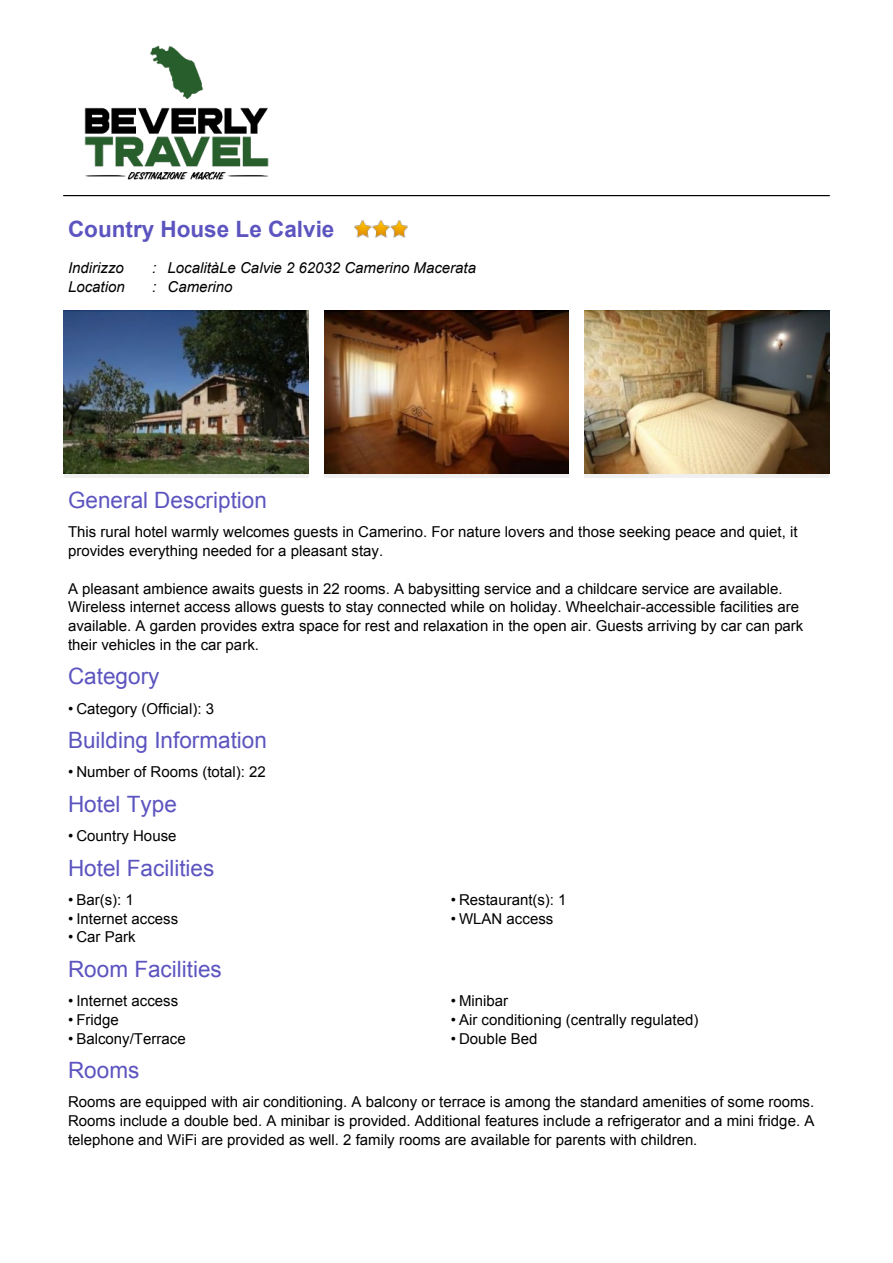
<style>
.page{position:relative;width:893px;height:1263px;background:#fff}
.page>*{position:absolute;margin:0;border:0;box-sizing:border-box;transform-origin:0 0}
.t1{font:22.5px "Arial";color:#5c54bf}
.t2{font:700 22.5px "Arial";color:#5c54bf}
.t3{font:15px/18.8px "Arial";color:#000}
.t4{font:italic 15px "Arial";color:#000}
</style>
<div class="page">
<div style="left:584px;top:311px;width:245px;height:167px;background:#f0f0f0"></div>
<div style="left:324px;top:311px;width:245px;height:167px;background:#f0f0f0"></div>
<div style="left:64px;top:311px;width:245px;height:167px;background:#f0f0f0"></div>
<hr style="left:64px;top:195px;width:765px;height:1px;background:#000">
<img style="left:354px;top:220px;width:54px;height:17px">
<img style="left:64px;top:311px;width:245px;height:163px">
<img style="left:324px;top:311px;width:245px;height:163px">
<img style="left:584px;top:311px;width:245px;height:163px">
<img style="left:84px;top:46px;width:185px;height:134px">
<h1 class="t2" style="left:68px;top:220px;width:268px">Country House Le Calvie</h1>
<p class="t4" style="left:68px;top:262px;width:57px">Indirizzo</p>
<p class="t4" style="left:152px;top:262px;width:325px">: Località Le Calvie 2 62032 Camerino Macerata</p>
<p class="t4" style="left:68px;top:281px;width:58px">Location</p>
<p class="t4" style="left:152px;top:281px;width:82px">: Camerino</p>
<h1 class="t1" style="left:68px;top:492px;width:200px">General Description</h1>
<p class="t3" style="left:68px;top:524px;width:731px">This rural hotel warmly welcomes guests in Camerino. For nature lovers and those seeking peace and quiet, it provides everything needed for a pleasant stay.</p>
<p class="t3" style="left:68px;top:580px;width:737px">A pleasant ambience awaits guests in 22 rooms. A babysitting service and a childcare service are available.<br>Wireless internet access allows guests to stay connected while on holiday. Wheelchair-accessible facilities are available. A garden provides extra space for rest and relaxation in the open air. Guests arriving by car can park their vehicles in the car park.</p>
<h1 class="t1" style="left:68px;top:668px;width:93px">Category</h1>
<p class="t3" style="left:68px;top:700px;width:147px">• Category (Official): 3</p>
<h1 class="t1" style="left:68px;top:732px;width:200px">Building Information</h1>
<p class="t3" style="left:68px;top:764px;width:199px">• Number of Rooms (total): 22</p>
<h1 class="t1" style="left:68px;top:795px;width:110px">Hotel Type</h1>
<p class="t3" style="left:68px;top:828px;width:110px">• Country House</p>
<h1 class="t1" style="left:68px;top:859px;width:148px">Hotel Facilities</h1>
<p class="t3" style="left:68px;top:892px;width:67px">• Bar(s): 1</p>
<p class="t3" style="left:451px;top:892px;width:117px">• Restaurant(s): 1</p>
<p class="t3" style="left:68px;top:910px;width:112px">• Internet access</p>
<p class="t3" style="left:451px;top:910px;width:104px">• WLAN access</p>
<p class="t3" style="left:68px;top:929px;width:69px">• Car Park</p>
<h1 class="t1" style="left:68px;top:960px;width:155px">Room Facilities</h1>
<p class="t3" style="left:68px;top:993px;width:112px">• Internet access</p>
<p class="t3" style="left:451px;top:993px;width:59px">• Minibar</p>
<p class="t3" style="left:68px;top:1012px;width:52px">• Fridge</p>
<p class="t3" style="left:451px;top:1012px;width:249px">• Air conditioning (centrally regulated)</p>
<p class="t3" style="left:68px;top:1030px;width:119px">• Balcony/Terrace</p>
<p class="t3" style="left:451px;top:1030px;width:88px">• Double Bed</p>
<h1 class="t1" style="left:68px;top:1062px;width:73px">Rooms</h1>
<p class="t3" style="left:68px;top:1094px;width:748px;text-align:justify">Rooms are equipped with air conditioning. A balcony or terrace is among the standard amenities of some rooms.<br>Rooms include a double bed. A minibar is provided. Additional features include a refrigerator and a mini fridge. A telephone and WiFi are provided as well. 2 family rooms are available for parents with children.</p>
</div>
